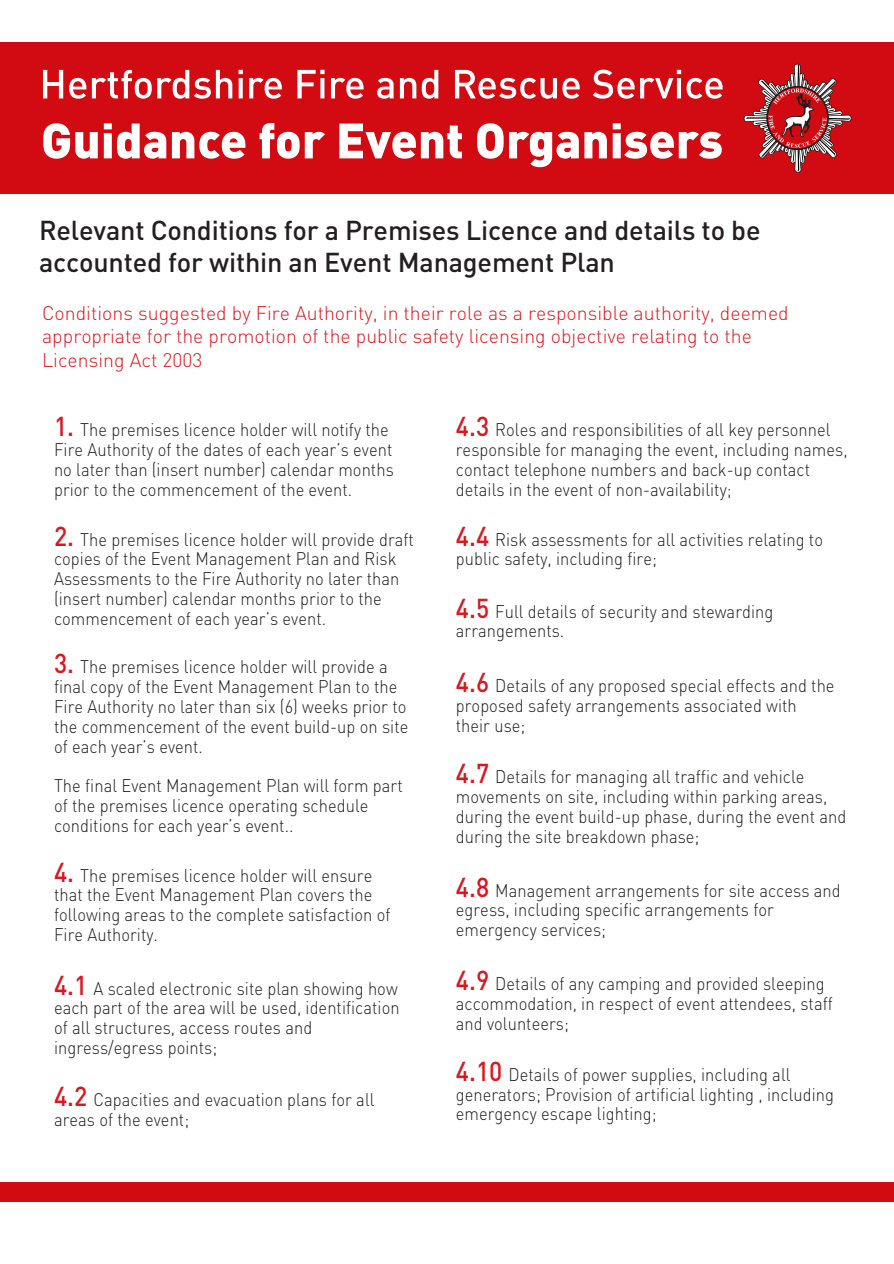
<style>
.page{position:relative;width:894px;height:1264px;background:#fff}
.page>*{position:absolute;margin:0;border:0;box-sizing:border-box;transform-origin:0 0}
.t1{font:500 27px/32.4px "DINOT";letter-spacing:-.005em;color:#231f20}
.t2{font:300 19.5px/23.4px "DINOT";color:#d71920}
.t3{font:300 18px/19.8px "DINOT";letter-spacing:.005em;color:#1d1d1b;scale:.92 1}
.s1{font-weight:500;font-size:27px;color:#d71920}
</style>
<div class="page">
<div style="left:0;top:43px;width:893px;height:151px;background:#d20a11"></div>
<div style="left:0;top:1181px;width:893px;height:20px;background:#d20a11"></div>
<svg style="left:743px;top:64px;width:108px;height:108px"></svg>
<svg style="left:43px;top:70px;width:20px;height:28px"></svg>
<svg style="left:69px;top:78px;width:17px;height:21px"></svg>
<svg style="left:92px;top:70px;width:140px;height:29px"></svg>
<div style="left:238px;top:78px;width:5px;height:20px;background:#fff"></div>
<svg style="left:238px;top:70px;width:5px;height:4px"></svg>
<svg style="left:249px;top:78px;width:33px;height:21px"></svg>
<svg style="left:297px;top:70px;width:27px;height:28px"></svg>
<svg style="left:331px;top:78px;width:32px;height:21px"></svg>
<svg style="left:377px;top:78px;width:16px;height:21px"></svg>
<svg style="left:400px;top:70px;width:38px;height:29px"></svg>
<svg style="left:455px;top:70px;width:124px;height:29px"></svg>
<svg style="left:593px;top:70px;width:41px;height:29px"></svg>
<svg style="left:640px;top:70px;width:82px;height:29px"></svg>
<svg style="left:43px;top:123px;width:55px;height:36px"></svg>
<svg style="left:104px;top:123px;width:62px;height:36px"></svg>
<svg style="left:172px;top:132px;width:73px;height:27px"></svg>
<svg style="left:259px;top:123px;width:40px;height:36px"></svg>
<svg style="left:305px;top:132px;width:20px;height:26px"></svg>
<svg style="left:339px;top:123px;width:123px;height:36px"></svg>
<svg style="left:477px;top:123px;width:26px;height:36px"></svg>
<svg style="left:509px;top:132px;width:69px;height:35px"></svg>
<svg style="left:584px;top:132px;width:22px;height:26px"></svg>
<svg style="left:612px;top:123px;width:109px;height:36px"></svg>
<h1 class="t1" style="left:39px;top:211px;width:723px">Relevant Conditions for a Premises Licence and details to be accounted for within an Event Management Plan</h1>
<p class="t2" style="left:42px;top:300px;width:748px">Conditions suggested by Fire Authority, in their role as a responsible authority, deemed appropriate for the promotion of the public safety licensing objective relating to the<br>Licensing Act 2003</p>
<p class="t3" style="left:54px;top:418px;width:371px"><span class="s1">1.</span> The premises licence holder will notify the Fire Authority of the dates of each year’s event no later than (insert number) calendar months prior to the commencement of the event.</p>
<p class="t3" style="left:54px;top:527px;width:392px"><span class="s1">2.</span> The premises licence holder will provide draft copies of the Event Management Plan and Risk Assessments to the Fire Authority no later than (insert number) calendar months prior to the commencement of each year’s event.</p>
<p class="t3" style="left:54px;top:655px;width:386px"><span class="s1">3.</span> The premises licence holder will provide a final copy of the Event Management Plan to the Fire Authority no later than six (6) weeks prior to the commencement of the event build-up on site of each year’s event.</p>
<p class="t3" style="left:54px;top:774px;width:380px">The final Event Management Plan will form part of the premises licence operating schedule conditions for each year’s event..</p>
<p class="t3" style="left:54px;top:863px;width:367px"><span class="s1">4.</span> The premises licence holder will ensure that the Event Management Plan covers the following areas to the complete satisfaction of Fire Authority.</p>
<p class="t3" style="left:54px;top:976px;width:377px"><span class="s1">4.1</span> A scaled electronic site plan showing how each part of the area will be used, identification of all structures, access routes and ingress/egress points;</p>
<p class="t3" style="left:54px;top:1088px;width:350px"><span class="s1">4.2</span> Capacities and evacuation plans for all areas of the event;</p>
<p class="t3" style="left:456px;top:418px;width:427px"><span class="s1">4.3</span> Roles and responsibilities of all key personnel responsible for managing the event, including names, contact telephone numbers and back-up contact details in the event of non-availability;</p>
<p class="t3" style="left:456px;top:527px;width:400px"><span class="s1">4.4</span> Risk assessments for all activities relating to public safety, including fire;</p>
<p class="t3" style="left:456px;top:599px;width:346px"><span class="s1">4.5</span> Full details of security and stewarding arrangements.</p>
<p class="t3" style="left:456px;top:674px;width:413px"><span class="s1">4.6</span> Details of any proposed special effects and the proposed safety arrangements associated with their use;</p>
<p class="t3" style="left:456px;top:765px;width:426px"><span class="s1">4.7</span> Details for managing all traffic and vehicle movements on site, including within parking areas, during the event build-up phase, during the event and during the site breakdown phase;</p>
<p class="t3" style="left:456px;top:878px;width:420px"><span class="s1">4.8</span> Management arrangements for site access and egress, including specific arrangements for emergency services;</p>
<p class="t3" style="left:456px;top:972px;width:411px"><span class="s1">4.9</span> Details of any camping and provided sleeping accommodation, in respect of event attendees, staff and volunteers;</p>
<p class="t3" style="left:456px;top:1062px;width:412px"><span class="s1">4.10</span> Details of power supplies, including all generators; Provision of artificial lighting , including emergency escape lighting;</p>
</div>
